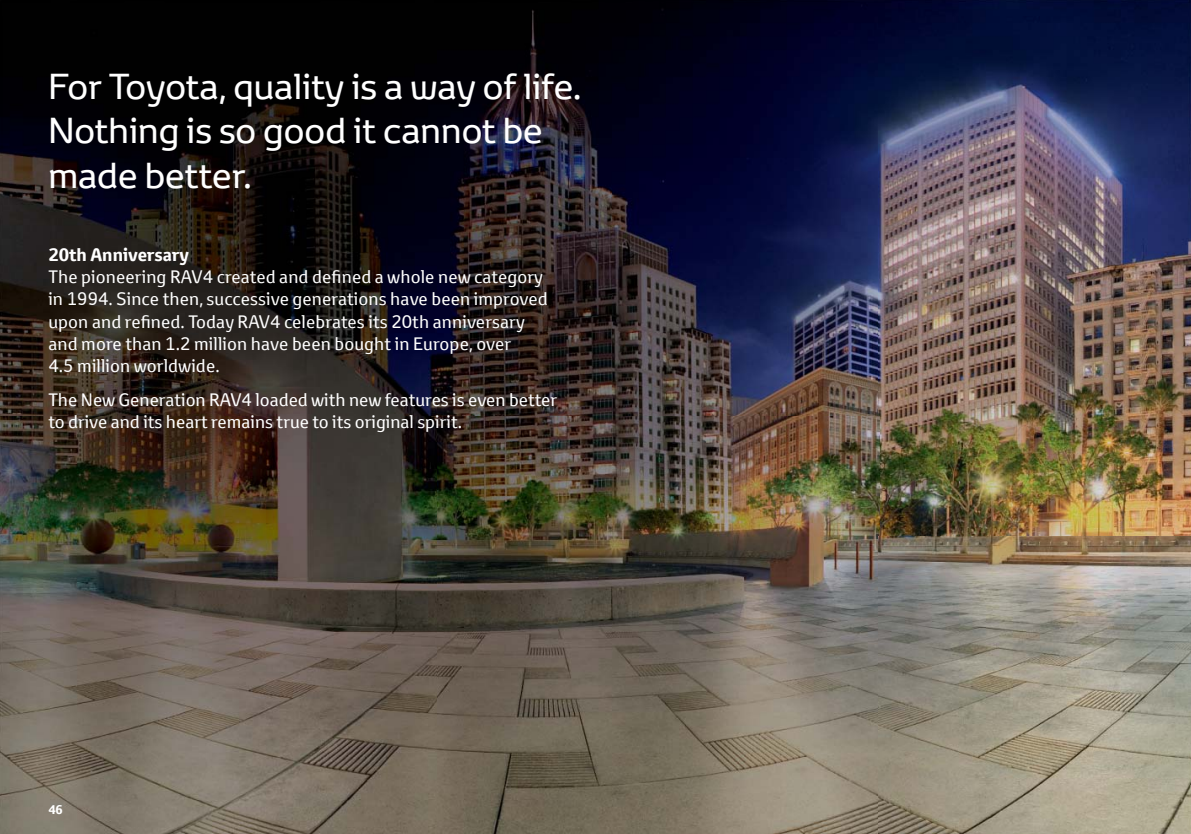
<style>
.page{position:relative;width:1191px;height:834px;background:#fff}
.page>*{position:absolute;margin:0;border:0;box-sizing:border-box;transform-origin:0 0}
.t1{font:35px/44.6px "Toyota Display";color:#fff}
.t2{font:17.5px/22.4px "Toyota Text";letter-spacing:.005em;color:#fff}
.t3{font:700 17.5px "Toyota Text";color:#fff}
.t4{font:700 12.25px "Toyota Text";color:#fff}
</style>
<div class="page">
<img style="left:0;top:0;width:1191px;height:833px">
<h1 class="t1" style="left:48px;top:63px;width:535px">For Toyota, quality is a way of life.<br>Nothing is so good it cannot be made better.</h1>
<p class="t3" style="left:48px;top:243px;width:142px">20th Anniversary</p>
<p class="t2" style="left:48px;top:265px;width:501px">The pioneering RAV4 created and defined a whole new category in 1994. Since then, successive generations have been improved upon and refined. Today RAV4 celebrates its 20th anniversary and more than 1.2 million have been bought in Europe, over<br>4.5 million worldwide.</p>
<p class="t2" style="left:48px;top:388px;width:510px">The New Generation RAV4 loaded with new features is even better to drive and its heart remains true to its original spirit.</p>
<p class="t4" style="left:48px;top:800px;width:16px">46</p>
</div>
